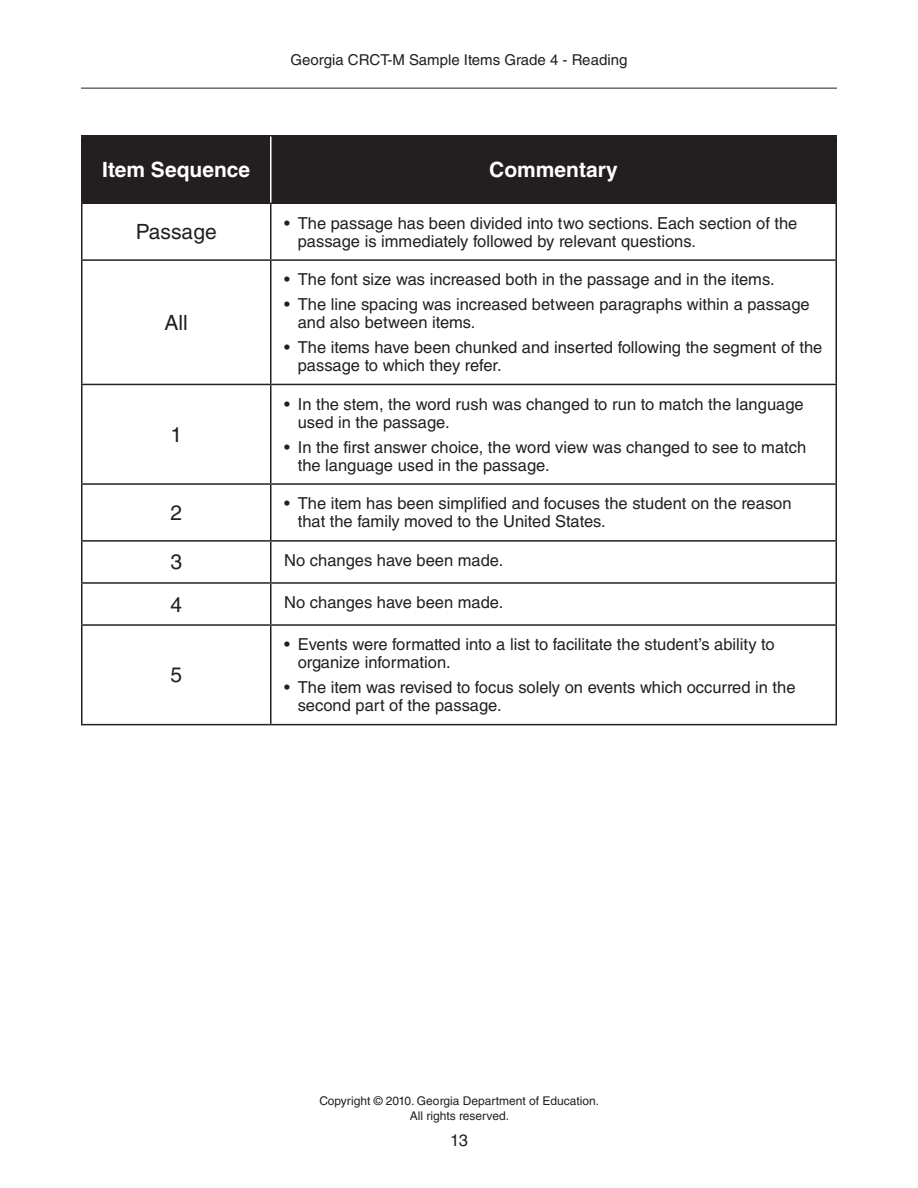
<style>
.page{position:relative;width:918px;height:1188px;background:#fff}
.page>*{position:absolute;margin:0;border:0;box-sizing:border-box;transform-origin:0 0}
.t1{font:700 21px "Helvetica LT Std";color:#fff}
.t2{font:21px "Helvetica LT Std";color:#231f20}
.t3{font:16.5px/18px "Helvetica LT Std";color:#231f20}
.t4{font:15px "Helvetica LT Std";color:#231f20}
.t5{font:12px/14.4px "Helvetica LT Std";color:#231f20;text-align:center}
</style>
<div class="page">
<hr style="left:81px;top:88px;width:756px;height:1px;background:#231f20">
<div style="left:82px;top:136px;width:754px;height:66px;background:#231f20"></div>
<hr style="left:81px;top:135px;width:190px;height:1px;background:#231f20">
<hr style="left:81px;top:136px;width:1px;height:66px;background:#231f20">
<hr style="left:271px;top:135px;width:566px;height:1px;background:#231f20">
<hr style="left:836px;top:136px;width:1px;height:66px;background:#231f20">
<hr style="left:81px;top:202px;width:190px;height:2px;background:#231f20">
<hr style="left:81px;top:204px;width:1px;height:55px;background:#231f20">
<hr style="left:271px;top:202px;width:566px;height:2px;background:#231f20">
<hr style="left:270px;top:204px;width:2px;height:55px;background:#231f20">
<hr style="left:836px;top:204px;width:1px;height:55px;background:#231f20">
<hr style="left:81px;top:259px;width:190px;height:2px;background:#231f20">
<hr style="left:81px;top:261px;width:1px;height:123px;background:#231f20">
<hr style="left:271px;top:259px;width:566px;height:2px;background:#231f20">
<hr style="left:270px;top:261px;width:2px;height:123px;background:#231f20">
<hr style="left:836px;top:261px;width:1px;height:123px;background:#231f20">
<hr style="left:81px;top:384px;width:190px;height:1px;background:#231f20">
<hr style="left:81px;top:385px;width:1px;height:98px;background:#231f20">
<hr style="left:271px;top:384px;width:566px;height:1px;background:#231f20">
<hr style="left:270px;top:385px;width:2px;height:98px;background:#231f20">
<hr style="left:836px;top:385px;width:1px;height:98px;background:#231f20">
<hr style="left:81px;top:483px;width:190px;height:2px;background:#231f20">
<hr style="left:81px;top:485px;width:1px;height:55px;background:#231f20">
<hr style="left:271px;top:483px;width:566px;height:2px;background:#231f20">
<hr style="left:270px;top:485px;width:2px;height:55px;background:#231f20">
<hr style="left:836px;top:485px;width:1px;height:55px;background:#231f20">
<hr style="left:81px;top:540px;width:190px;height:2px;background:#231f20">
<hr style="left:81px;top:542px;width:1px;height:40px;background:#231f20">
<hr style="left:271px;top:540px;width:566px;height:2px;background:#231f20">
<hr style="left:270px;top:542px;width:2px;height:40px;background:#231f20">
<hr style="left:836px;top:542px;width:1px;height:40px;background:#231f20">
<hr style="left:81px;top:582px;width:190px;height:2px;background:#231f20">
<hr style="left:81px;top:584px;width:1px;height:40px;background:#231f20">
<hr style="left:271px;top:582px;width:566px;height:2px;background:#231f20">
<hr style="left:270px;top:584px;width:2px;height:40px;background:#231f20">
<hr style="left:836px;top:584px;width:1px;height:40px;background:#231f20">
<hr style="left:81px;top:624px;width:190px;height:2px;background:#231f20">
<hr style="left:81px;top:626px;width:1px;height:98px;background:#231f20">
<hr style="left:271px;top:624px;width:566px;height:2px;background:#231f20">
<hr style="left:270px;top:626px;width:2px;height:98px;background:#231f20">
<hr style="left:836px;top:626px;width:1px;height:98px;background:#231f20">
<hr style="left:81px;top:724px;width:190px;height:1px;background:#231f20">
<hr style="left:271px;top:724px;width:566px;height:1px;background:#231f20">
<hr style="left:270px;top:136px;width:2px;height:66px;background:#fff">
<p class="t4" style="left:291px;top:51px;width:338px">Georgia CRCT-M Sample Items Grade 4 - Reading</p>
<p class="t1" style="left:102px;top:157px;width:149px">Item Sequence</p>
<p class="t1" style="left:489px;top:157px;width:130px">Commentary</p>
<p class="t2" style="left:136px;top:220px;width:82px">Passage</p>
<p class="t3" style="left:298px;top:214px;width:501px;text-indent:-13px">• The passage has been divided into two sections. Each section of the passage is immediately followed by relevant questions.</p>
<p class="t2" style="left:165px;top:310px;width:25px">All</p>
<p class="t2" style="left:170px;top:422px;width:13px">1</p>
<p class="t3" style="left:284px;top:271px;width:492px">• The font size was increased both in the passage and in the items.</p>
<p class="t3" style="left:298px;top:295px;width:514px;text-indent:-13px">• The line spacing was increased between paragraphs within a passage and also between items.</p>
<p class="t3" style="left:298px;top:338px;width:526px;text-indent:-13px">• The items have been chunked and inserted following the segment of the passage to which they refer.</p>
<p class="t3" style="left:298px;top:395px;width:507px;text-indent:-13px">• In the stem, the word rush was changed to run to match the language used in the passage.</p>
<p class="t3" style="left:298px;top:438px;width:510px;text-indent:-13px">• In the first answer choice, the word view was changed to see to match the language used in the passage.</p>
<p class="t2" style="left:170px;top:500px;width:13px">2</p>
<p class="t3" style="left:298px;top:495px;width:495px;text-indent:-13px">• The item has been simplified and focuses the student on the reason that the family moved to the United States.</p>
<p class="t2" style="left:170px;top:550px;width:13px">3</p>
<p class="t3" style="left:284px;top:551px;width:221px">No changes have been made.</p>
<p class="t2" style="left:170px;top:592px;width:13px">4</p>
<p class="t3" style="left:284px;top:593px;width:221px">No changes have been made.</p>
<p class="t2" style="left:170px;top:663px;width:13px">5</p>
<p class="t3" style="left:298px;top:636px;width:479px;text-indent:-13px">• Events were formatted into a list to facilitate the student’s ability to organize information.</p>
<p class="t3" style="left:298px;top:678px;width:499px;text-indent:-13px">• The item was revised to focus solely on events which occurred in the second part of the passage.</p>
<p class="t5" style="left:319px;top:1094px;width:281px">Copyright © 2010. Georgia Department of Education.<br>All rights reserved.</p>
<p class="t3" style="left:450px;top:1131px;width:19px">13</p>
</div>
